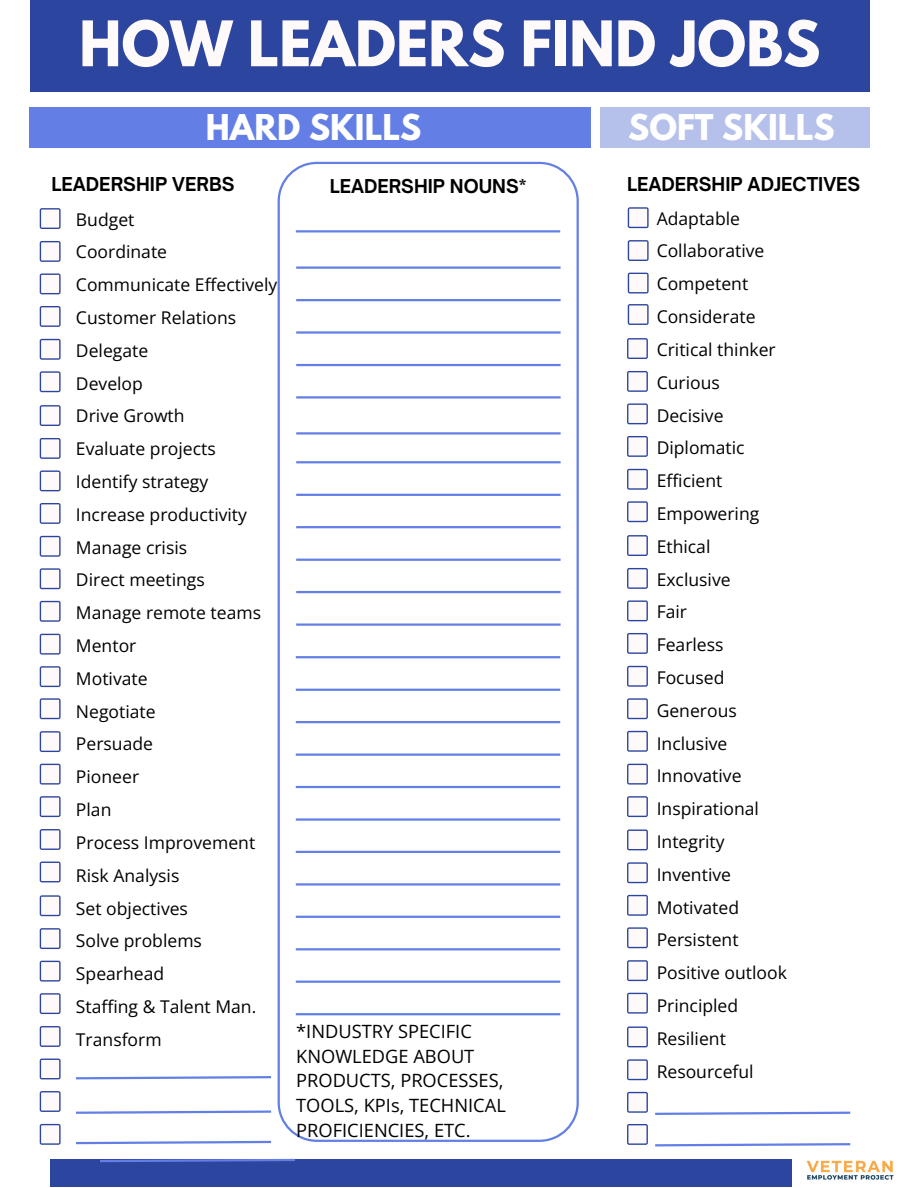
<style>
.page{position:relative;width:918px;height:1188px;background:#fff}
.page>*{position:absolute;margin:0;border:0;box-sizing:border-box;transform-origin:0 0}
.t1{font:700 55.65px "League Spartan";color:#fffafa}
.t2{font:700 31.5px "League Spartan";color:#fff}
.t3{font:18.3px/24.8px "Open Sans";color:#000}
.t4{font:700 18.3px "Open Sauce One";color:#000}
.t5{font:17.55px "Open Sans";color:#000}
</style>
<div class="page">
<svg style="left:40px;top:208px;width:21px;height:21px"></svg>
<svg style="left:40px;top:405px;width:21px;height:21px"></svg>
<svg style="left:40px;top:306px;width:21px;height:21px"></svg>
<svg style="left:40px;top:503px;width:21px;height:21px"></svg>
<svg style="left:40px;top:601px;width:21px;height:21px"></svg>
<svg style="left:40px;top:241px;width:21px;height:21px"></svg>
<svg style="left:40px;top:438px;width:21px;height:21px"></svg>
<svg style="left:40px;top:339px;width:21px;height:21px"></svg>
<svg style="left:40px;top:536px;width:21px;height:21px"></svg>
<svg style="left:40px;top:634px;width:21px;height:21px"></svg>
<svg style="left:40px;top:273px;width:21px;height:21px"></svg>
<svg style="left:40px;top:470px;width:21px;height:21px"></svg>
<svg style="left:40px;top:371px;width:21px;height:21px"></svg>
<svg style="left:40px;top:568px;width:21px;height:21px"></svg>
<svg style="left:40px;top:666px;width:21px;height:21px"></svg>
<svg style="left:628px;top:207px;width:21px;height:21px"></svg>
<svg style="left:628px;top:240px;width:21px;height:21px"></svg>
<svg style="left:628px;top:273px;width:21px;height:20px"></svg>
<svg style="left:628px;top:304px;width:21px;height:21px"></svg>
<svg style="left:278px;top:162px;width:301px;height:980px"></svg>
<hr style="left:296px;top:266px;width:265px;height:3px;background:#637fe6">
<hr style="left:296px;top:396px;width:265px;height:3px;background:#637fe6">
<hr style="left:296px;top:526px;width:265px;height:2px;background:#637fe6">
<hr style="left:296px;top:331px;width:265px;height:3px;background:#637fe6">
<hr style="left:296px;top:461px;width:265px;height:2px;background:#637fe6">
<hr style="left:296px;top:591px;width:265px;height:2px;background:#637fe6">
<hr style="left:296px;top:299px;width:265px;height:2px;background:#637fe6">
<hr style="left:296px;top:432px;width:265px;height:3px;background:#637fe6">
<hr style="left:296px;top:559px;width:265px;height:2px;background:#637fe6">
<hr style="left:296px;top:364px;width:265px;height:2px;background:#637fe6">
<hr style="left:296px;top:494px;width:265px;height:2px;background:#637fe6">
<hr style="left:296px;top:623px;width:265px;height:3px;background:#637fe6">
<div style="left:30px;top:0;width:839px;height:92px;background:#2c459f"></div>
<div style="left:50px;top:1159px;width:741px;height:28px;background:#2c459f"></div>
<div style="left:30px;top:107px;width:561px;height:41px;background:#637fe6"></div>
<div style="left:600px;top:107px;width:270px;height:41px;background:#b6c1eb"></div>
<hr style="left:296px;top:656px;width:264px;height:2px;background:#637fe6">
<hr style="left:296px;top:721px;width:264px;height:2px;background:#637fe6">
<hr style="left:296px;top:689px;width:264px;height:2px;background:#637fe6">
<hr style="left:296px;top:754px;width:264px;height:2px;background:#637fe6">
<hr style="left:296px;top:786px;width:264px;height:2px;background:#637fe6">
<hr style="left:296px;top:916px;width:264px;height:2px;background:#637fe6">
<hr style="left:296px;top:851px;width:264px;height:2px;background:#637fe6">
<hr style="left:296px;top:981px;width:264px;height:2px;background:#637fe6">
<hr style="left:296px;top:818px;width:264px;height:3px;background:#637fe6">
<hr style="left:296px;top:948px;width:264px;height:2px;background:#637fe6">
<hr style="left:296px;top:883px;width:264px;height:3px;background:#637fe6">
<hr style="left:296px;top:1013px;width:264px;height:2px;background:#637fe6">
<svg style="left:40px;top:698px;width:21px;height:21px"></svg>
<svg style="left:40px;top:895px;width:21px;height:21px"></svg>
<svg style="left:40px;top:796px;width:21px;height:21px"></svg>
<svg style="left:40px;top:993px;width:21px;height:21px"></svg>
<svg style="left:40px;top:1091px;width:21px;height:21px"></svg>
<svg style="left:40px;top:731px;width:21px;height:21px"></svg>
<svg style="left:40px;top:928px;width:21px;height:21px"></svg>
<svg style="left:40px;top:829px;width:21px;height:21px"></svg>
<svg style="left:40px;top:1026px;width:21px;height:21px"></svg>
<svg style="left:40px;top:1124px;width:21px;height:21px"></svg>
<svg style="left:40px;top:764px;width:21px;height:21px"></svg>
<svg style="left:40px;top:961px;width:21px;height:21px"></svg>
<svg style="left:40px;top:862px;width:21px;height:20px"></svg>
<svg style="left:40px;top:1059px;width:21px;height:20px"></svg>
<svg style="left:627px;top:338px;width:21px;height:21px"></svg>
<svg style="left:627px;top:535px;width:21px;height:21px"></svg>
<svg style="left:627px;top:436px;width:21px;height:21px"></svg>
<svg style="left:627px;top:633px;width:21px;height:21px"></svg>
<svg style="left:627px;top:731px;width:21px;height:21px"></svg>
<svg style="left:627px;top:371px;width:21px;height:21px"></svg>
<svg style="left:627px;top:568px;width:21px;height:21px"></svg>
<svg style="left:627px;top:469px;width:21px;height:21px"></svg>
<svg style="left:627px;top:666px;width:21px;height:21px"></svg>
<svg style="left:627px;top:764px;width:21px;height:21px"></svg>
<svg style="left:627px;top:403px;width:21px;height:21px"></svg>
<svg style="left:627px;top:600px;width:21px;height:21px"></svg>
<svg style="left:627px;top:501px;width:21px;height:21px"></svg>
<svg style="left:627px;top:698px;width:21px;height:21px"></svg>
<svg style="left:627px;top:796px;width:21px;height:21px"></svg>
<svg style="left:627px;top:830px;width:21px;height:20px"></svg>
<svg style="left:627px;top:1027px;width:21px;height:20px"></svg>
<svg style="left:627px;top:927px;width:21px;height:21px"></svg>
<svg style="left:627px;top:862px;width:21px;height:21px"></svg>
<svg style="left:627px;top:1059px;width:21px;height:21px"></svg>
<svg style="left:627px;top:960px;width:21px;height:21px"></svg>
<svg style="left:627px;top:895px;width:21px;height:21px"></svg>
<svg style="left:627px;top:993px;width:21px;height:21px"></svg>
<svg style="left:627px;top:1092px;width:224px;height:23px"></svg>
<svg style="left:627px;top:1124px;width:224px;height:23px"></svg>
<svg style="left:76px;top:1140px;width:195px;height:5px"></svg>
<hr style="left:296px;top:230px;width:264px;height:2px;background:#637fe6">
<img style="left:806px;top:1160px;width:88px;height:20px">
<svg style="left:100px;top:1158px;width:195px;height:5px"></svg>
<svg style="left:76px;top:1076px;width:196px;height:4px"></svg>
<svg style="left:76px;top:1110px;width:195px;height:4px"></svg>
<p class="t1" style="left:79px;top:16px;width:743px">HOW LEADERS FIND JOBS</p>
<p class="t2" style="left:206px;top:112px;width:217px">HARD SKILLS</p>
<p class="t2" style="left:628px;top:112px;width:208px">SOFT SKILLS</p>
<p class="t4" style="left:330px;top:174px;width:198px">LEADERSHIP NOUNS*</p>
<p class="t4" style="left:52px;top:173px;width:185px">LEADERSHIP VERBS</p>
<p class="t4" style="left:627px;top:173px;width:235px">LEADERSHIP ADJECTIVES</p>
<h1 class="t5" style="left:76px;top:207px;width:60px">Budget</h1>
<h2 class="t5" style="left:76px;top:240px;width:93px">Coordinate</h2>
<h2 class="t5" style="left:76px;top:272px;width:203px">Communicate Effectively</h2>
<h3 class="t5" style="left:76px;top:305px;width:162px">Customer Relations</h3>
<p class="t5" style="left:76px;top:338px;width:74px">Delegate</p>
<h3 class="t5" style="left:76px;top:371px;width:68px">Develop</h3>
<h3 class="t5" style="left:76px;top:404px;width:110px">Drive Growth</h3>
<p class="t5" style="left:76px;top:436px;width:141px">Evaluate projects</p>
<p class="t5" style="left:76px;top:469px;width:134px">Identify strategy</p>
<p class="t5" style="left:76px;top:502px;width:173px">Increase productivity</p>
<p class="t5" style="left:76px;top:535px;width:113px">Manage crisis</p>
<p class="t5" style="left:76px;top:568px;width:130px">Direct meetings</p>
<p class="t5" style="left:76px;top:600px;width:187px">Manage remote teams</p>
<p class="t5" style="left:76px;top:633px;width:62px">Mentor</p>
<p class="t5" style="left:76px;top:666px;width:73px">Motivate</p>
<p class="t5" style="left:76px;top:699px;width:81px">Negotiate</p>
<p class="t5" style="left:76px;top:732px;width:79px">Persuade</p>
<p class="t5" style="left:76px;top:765px;width:65px">Pioneer</p>
<p class="t5" style="left:76px;top:797px;width:37px">Plan</p>
<p class="t5" style="left:76px;top:830px;width:181px">Process Improvement</p>
<p class="t5" style="left:76px;top:863px;width:105px">Risk Analysis</p>
<p class="t5" style="left:76px;top:896px;width:114px">Set objectives</p>
<p class="t5" style="left:76px;top:929px;width:127px">Solve problems</p>
<p class="t5" style="left:76px;top:961px;width:90px">Spearhead</p>
<p class="t5" style="left:76px;top:994px;width:182px">Staffing &amp; Talent Man.</p>
<p class="t5" style="left:76px;top:1027px;width:87px">Transform</p>
<p class="t3" style="left:296px;top:1018px;width:211px">*INDUSTRY SPECIFIC<br>KNOWLEDGE ABOUT<br>PRODUCTS, PROCESSES,<br>TOOLS, KPIs, TECHNICAL<br>PROFICIENCIES, ETC.</p>
<p class="t5" style="left:657px;top:206px;width:85px">Adaptable</p>
<p class="t5" style="left:657px;top:239px;width:109px">Collaborative</p>
<p class="t5" style="left:657px;top:272px;width:93px">Competent</p>
<p class="t5" style="left:657px;top:304px;width:100px">Considerate</p>
<p class="t5" style="left:657px;top:337px;width:121px">Critical thinker</p>
<p class="t5" style="left:657px;top:370px;width:65px">Curious</p>
<p class="t5" style="left:657px;top:403px;width:68px">Decisive</p>
<p class="t5" style="left:657px;top:436px;width:90px">Diplomatic</p>
<p class="t5" style="left:657px;top:468px;width:67px">Efficient</p>
<p class="t5" style="left:657px;top:501px;width:104px">Empowering</p>
<p class="t5" style="left:657px;top:534px;width:55px">Ethical</p>
<p class="t5" style="left:657px;top:567px;width:75px">Exclusive</p>
<p class="t5" style="left:657px;top:600px;width:32px">Fair</p>
<p class="t5" style="left:657px;top:632px;width:68px">Fearless</p>
<p class="t5" style="left:657px;top:665px;width:69px">Focused</p>
<p class="t5" style="left:657px;top:698px;width:82px">Generous</p>
<p class="t5" style="left:657px;top:731px;width:72px">Inclusive</p>
<p class="t5" style="left:657px;top:764px;width:86px">Innovative</p>
<p class="t5" style="left:657px;top:796px;width:104px">Inspirational</p>
<p class="t5" style="left:657px;top:829px;width:69px">Integrity</p>
<p class="t5" style="left:657px;top:862px;width:76px">Inventive</p>
<p class="t5" style="left:657px;top:895px;width:84px">Motivated</p>
<p class="t5" style="left:657px;top:928px;width:83px">Persistent</p>
<p class="t5" style="left:657px;top:961px;width:132px">Positive outlook</p>
<p class="t5" style="left:657px;top:993px;width:83px">Principled</p>
<p class="t5" style="left:657px;top:1026px;width:71px">Resilient</p>
<p class="t5" style="left:657px;top:1059px;width:98px">Resourceful</p>
</div>
